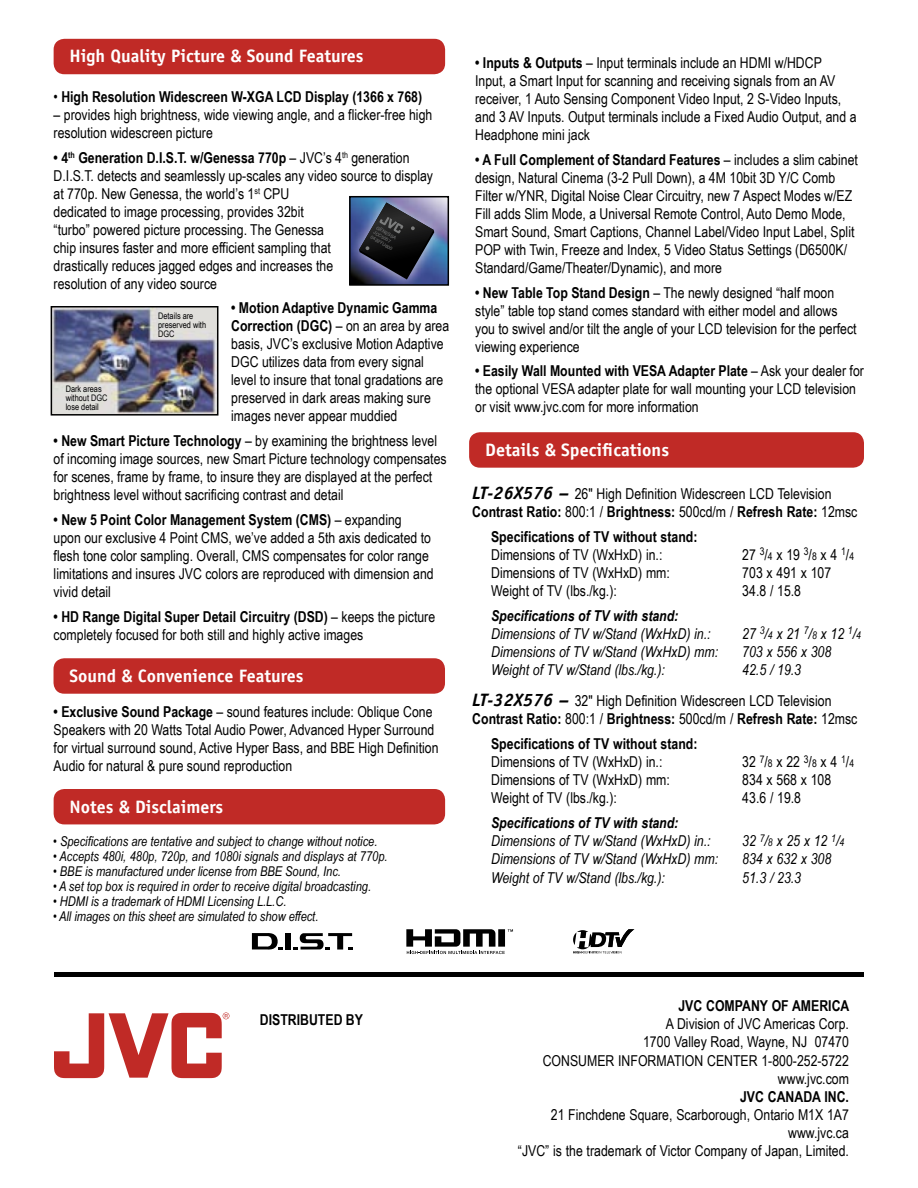
<style>
.page{position:relative;width:918px;height:1188px;background:#fff}
.page>*{position:absolute;margin:0;border:0;box-sizing:border-box;transform-origin:0 0}
.t1{font:700 18px "Officina Sans";color:#fff}
.t2{font:15px/18px "Arial Narrow";color:#000}
.t3{font:italic 15px "Arial Narrow";color:#000}
.t4{font:700 15px "Arial Narrow";color:#000}
.t5{font:italic 700 15px "Arial Narrow";color:#000}
.t6{font:italic 13.5px "Arial Narrow";color:#000}
.t7{font:9px/9px "Arial Narrow";color:#000}
.t8{font:4.65px/5.6px "Helvetica";color:#7b7c7c}
.s1{font-weight:400}
.s2{font-weight:700}
.s3{font-family:"Officina Sans";font-weight:700;font-style:italic;font-size:18px}
.s4{font-size:10.5px}
</style>
<div class="page">
<hr style="left:54px;top:972px;width:810px;height:4px;background:#000">
<svg style="left:54px;top:1013px;width:175px;height:65px"></svg>
<div style="left:54px;top:39px;width:391px;height:35px;background:#c02a26;border-radius:11px"></div>
<div style="left:469px;top:432px;width:395px;height:36px;background:#c02a26;border-radius:11px"></div>
<div style="left:54px;top:789px;width:391px;height:35px;background:#c02a26;border-radius:11px"></div>
<div style="left:54px;top:658px;width:391px;height:36px;background:#c02a26;border-radius:11px"></div>
<img style="left:51px;top:306px;width:167px;height:110px">
<svg style="left:349px;top:196px;width:100px;height:90px;background:#414b68"></svg>
<div style="left:285px;top:933px;width:6px;height:17px;background:#000"></div>
<svg style="left:252px;top:933px;width:31px;height:17px"></svg>
<svg style="left:294px;top:933px;width:58px;height:17px"></svg>
<svg style="left:406px;top:929px;width:107px;height:25px"></svg>
<svg style="left:573px;top:929px;width:62px;height:24px"></svg>
<p class="t1" style="left:70px;top:45px;width:295px">High Quality Picture &amp; Sound Features</p>
<p class="t4" style="left:54px;top:88px;width:370px"><span class="s1">•</span> High Resolution Widescreen W-XGA LCD Display (1366 x 768)</p>
<p class="t2" style="left:54px;top:106px;width:380px">– provides high brightness, wide viewing angle, and a flicker-free high resolution widescreen picture</p>
<p class="t2" style="left:54px;top:148px;width:381px"><span class="s2">• 4</span><sup>th</sup> <span class="s2">Generation D.I.S.T. w/Genessa 770p</span> – JVC’s 4<sup>th</sup> generation D.I.S.T. detects and seamlessly up-scales any video source to display at 770p. New Genessa, the world’s 1<sup>st</sup> CPU<br>dedicated to image processing, provides 32bit<br>“turbo” powered picture processing. The Genessa<br>chip insures faster and more efficient sampling that<br>drastically reduces jagged edges and increases the<br>resolution of any video source</p>
<p class="t2" style="left:231px;top:299px;width:220px"><span class="s2">• Motion Adaptive Dynamic Gamma Correction (DGC)</span> – on an area by area basis, JVC’s exclusive Motion Adaptive DGC utilizes data from every signal level to insure that tonal gradations are preserved in dark areas making sure images never appear muddied</p>
<p class="t2" style="left:54px;top:432px;width:395px"><span class="s2">• New Smart Picture Technology</span> – by examining the brightness level of incoming image sources, new Smart Picture technology compensates for scenes, frame by frame, to insure they are displayed at the perfect brightness level without sacrificing contrast and detail</p>
<p class="t2" style="left:54px;top:511px;width:382px"><span class="s2">• New 5 Point Color Management System (CMS)</span> – expanding<br>upon our exclusive 4 Point CMS, we’ve added a 5th axis dedicated to flesh tone color sampling. Overall, CMS compensates for color range limitations and insures JVC colors are reproduced with dimension and vivid detail</p>
<p class="t2" style="left:54px;top:607px;width:383px"><span class="s2">• HD Range Digital Super Detail Circuitry (DSD)</span> – keeps the picture completely focused for both still and highly active images</p>
<p class="t8" style="left:378px;top:225px;width:26px;rotate:30deg">GENESSA<br>JCC5057<br>0422YU600</p>
<p class="t7" style="left:158px;top:311px;width:49px">Details are preserved with<br>DGC</p>
<p class="t7" style="left:66px;top:384px;width:43px">Dark areas without DGC lose detail</p>
<p class="t1" style="left:70px;top:665px;width:236px">Sound &amp; Convenience Features</p>
<p class="t2" style="left:54px;top:703px;width:386px"><span class="s2">• Exclusive Sound Package</span> – sound features include: Oblique Cone Speakers with 20 Watts Total Audio Power, Advanced Hyper Surround for virtual surround sound, Active Hyper Bass, and BBE High Definition Audio for natural &amp; pure sound reproduction</p>
<p class="t1" style="left:70px;top:795px;width:155px">Notes &amp; Disclaimers</p>
<p class="t6" style="left:53px;top:834px;width:326px">• Specifications are tentative and subject to change without notice.</p>
<p class="t6" style="left:53px;top:849px;width:336px">• Accepts 480i, 480p, 720p, and 1080i signals and displays at 770p.</p>
<p class="t6" style="left:53px;top:864px;width:289px">• BBE is manufactured under license from BBE Sound, Inc.</p>
<p class="t6" style="left:53px;top:879px;width:320px">• A set top box is required in order to receive digital broadcasting.</p>
<p class="t6" style="left:53px;top:894px;width:235px">• HDMI is a trademark of HDMI Licensing L.L.C.</p>
<p class="t6" style="left:53px;top:909px;width:267px">• All images on this sheet are simulated to show effect.</p>
<p class="t2" style="left:475px;top:54px;width:383px"><span class="s2">• Inputs &amp; Outputs</span> – Input terminals include an HDMI w/HDCP<br>Input, a Smart Input for scanning and receiving signals from an AV receiver, 1 Auto Sensing Component Video Input, 2 S-Video Inputs, and 3 AV Inputs. Output terminals include a Fixed Audio Output, and a Headphone mini jack</p>
<p class="t2" style="left:475px;top:150px;width:384px"><span class="s2">• A Full Complement of Standard Features</span> – includes a slim cabinet design, Natural Cinema (3-2 Pull Down), a 4M 10bit 3D Y/C Comb Filter w/YNR, Digital Noise Clear Circuitry, new 7 Aspect Modes w/EZ Fill adds Slim Mode, a Universal Remote Control, Auto Demo Mode, Smart Sound, Smart Captions, Channel Label/Video Input Label, Split POP with Twin, Freeze and Index, 5 Video Status Settings (D6500K/ Standard/Game/Theater/Dynamic), and more</p>
<p class="t2" style="left:475px;top:283px;width:383px"><span class="s2">• New Table Top Stand Design</span> – The newly designed “half moon style” table top stand comes standard with either model and allows you to swivel and/or tilt the angle of your LCD television for the perfect viewing experience</p>
<p class="t2" style="left:475px;top:362px;width:390px"><span class="s2">• Easily Wall Mounted with VESA Adapter Plate</span> – Ask your dealer for the optional VESA adapter plate for wall mounting your LCD television or visit www.jvc.com for more information</p>
<p class="t1" style="left:485px;top:439px;width:185px">Details &amp; Specifications</p>
<p class="t2" style="left:472px;top:484px;width:387px"><span class="s3">LT-26X576 –</span> 26" High Definition Widescreen LCD Television<br><span class="s2">Contrast Ratio:</span> 800:1 / <span class="s2">Brightness:</span> 500cd/m / <span class="s2">Refresh Rate:</span> 12msc</p>
<p class="t4" style="left:491px;top:528px;width:208px">Specifications of TV without stand:</p>
<p class="t2" style="left:491px;top:545px;width:173px">Dimensions of TV (WxHxD) in.:</p>
<p class="t2" style="left:742px;top:545px;width:113px">27 <sup>3</sup>/<span class="s4">4</span> x 19 <sup>3</sup>/<span class="s4">8</span> x 4 <sup>1</sup>/<span class="s4">4</span></p>
<p class="t2" style="left:491px;top:563px;width:180px">Dimensions of TV (WxHxD) mm:</p>
<p class="t2" style="left:742px;top:563px;width:90px">703 x 491 x 107</p>
<p class="t2" style="left:491px;top:581px;width:127px">Weight of TV (lbs./kg.):</p>
<p class="t2" style="left:742px;top:581px;width:60px">34.8 / 15.8</p>
<p class="t5" style="left:491px;top:607px;width:189px">Specifications of TV with stand:</p>
<p class="t3" style="left:491px;top:625px;width:221px">Dimensions of TV w/Stand (WxHxD) in.:</p>
<p class="t3" style="left:742px;top:625px;width:120px">27 <sup>3</sup>/<span class="s4">4</span> x 21 <sup>7</sup>/<span class="s4">8</span> x 12 <sup>1</sup>/<span class="s4">4</span></p>
<p class="t3" style="left:491px;top:643px;width:228px">Dimensions of TV w/Stand (WxHxD) mm:</p>
<p class="t3" style="left:742px;top:643px;width:90px">703 x 556 x 308</p>
<p class="t3" style="left:491px;top:661px;width:175px">Weight of TV w/Stand (lbs./kg.):</p>
<p class="t3" style="left:742px;top:661px;width:60px">42.5 / 19.3</p>
<p class="t2" style="left:472px;top:692px;width:387px"><span class="s3">LT-32X576 –</span> 32" High Definition Widescreen LCD Television<br><span class="s2">Contrast Ratio:</span> 800:1 / <span class="s2">Brightness:</span> 500cd/m / <span class="s2">Refresh Rate:</span> 12msc</p>
<p class="t4" style="left:491px;top:735px;width:208px">Specifications of TV without stand:</p>
<p class="t2" style="left:491px;top:753px;width:173px">Dimensions of TV (WxHxD) in.:</p>
<p class="t2" style="left:742px;top:753px;width:113px">32 <sup>7</sup>/<span class="s4">8</span> x 22 <sup>3</sup>/<span class="s4">8</span> x 4 <sup>1</sup>/<span class="s4">4</span></p>
<p class="t2" style="left:491px;top:771px;width:180px">Dimensions of TV (WxHxD) mm:</p>
<p class="t2" style="left:742px;top:771px;width:90px">834 x 568 x 108</p>
<p class="t2" style="left:491px;top:789px;width:127px">Weight of TV (lbs./kg.):</p>
<p class="t2" style="left:742px;top:789px;width:60px">43.6 / 19.8</p>
<p class="t5" style="left:491px;top:814px;width:189px">Specifications of TV with stand:</p>
<p class="t3" style="left:491px;top:833px;width:221px">Dimensions of TV w/Stand (WxHxD) in.:</p>
<p class="t3" style="left:742px;top:833px;width:103px">32 <sup>7</sup>/<span class="s4">8</span> x 25 x 12 <sup>1</sup>/<span class="s4">4</span></p>
<p class="t3" style="left:491px;top:851px;width:228px">Dimensions of TV w/Stand (WxHxD) mm:</p>
<p class="t3" style="left:742px;top:851px;width:90px">834 x 632 x 308</p>
<p class="t3" style="left:491px;top:869px;width:175px">Weight of TV w/Stand (lbs./kg.):</p>
<p class="t3" style="left:742px;top:869px;width:60px">51.3 / 23.3</p>
<p class="t4" style="left:260px;top:1011px;width:105px">DISTRIBUTED BY</p>
<p class="t4" style="left:678px;top:997px;width:172px">JVC COMPANY OF AMERICA</p>
<p class="t2" style="left:543px;top:1015px;width:308px;text-align:right">A Division of JVC Americas Corp.<br>1700 Valley Road, Wayne, NJ 07470<br>CONSUMER INFORMATION CENTER 1-800-252-5722 www.jvc.com</p>
<p class="t4" style="left:740px;top:1088px;width:110px">JVC CANADA INC.</p>
<p class="t2" style="left:518px;top:1105px;width:333px;text-align:right">21 Finchdene Square, Scarborough, Ontario M1X 1A7 www.jvc.ca<br>“JVC” is the trademark of Victor Company of Japan, Limited.</p>
</div>
